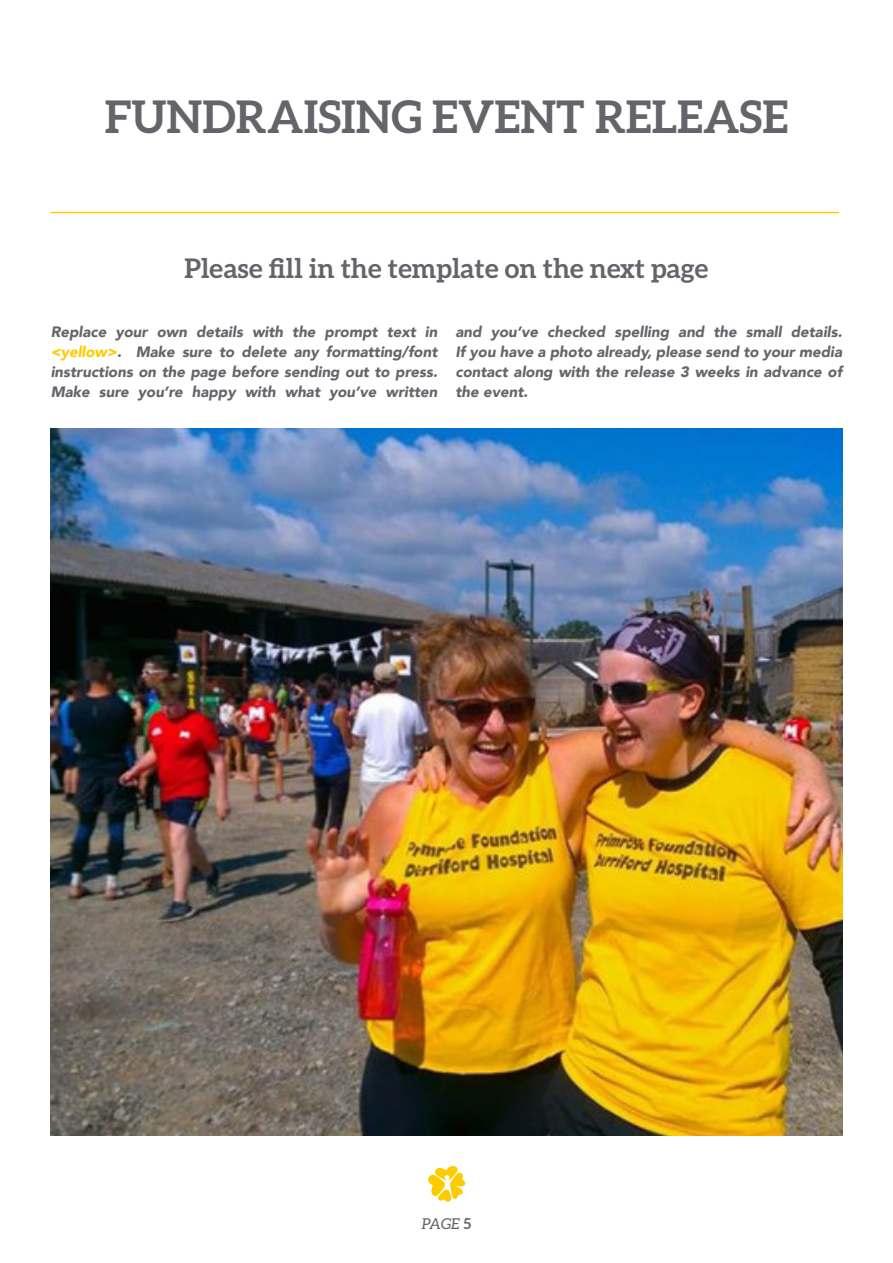
<style>
.page{position:relative;width:893px;height:1263px;background:#fff}
.page>*{position:absolute;margin:0;border:0;box-sizing:border-box;transform-origin:0 0}
.t1{font:700 45px "Aleo";color:#63656a}
.t2{font:700 27px "Aleo";color:#63656a}
.t3{font:italic 900 15px/19.8px "Avenir";color:#63656a;text-align:justify}
.t4{font:italic 15px "Aleo";color:#63656a}
.s1{color:#fecb00}
.s2{font-weight:700;font-style:normal}
</style>
<div class="page">
<svg style="left:428px;top:1166px;width:37px;height:36px"></svg>
<hr style="left:51px;top:212px;width:788px;height:1px;background:#fecb00">
<img style="left:51px;top:429px;width:791px;height:706px">
<p class="t1" style="left:105px;top:91px;width:685px">FUNDRAISING EVENT RELEASE</p>
<p class="t2" style="left:185px;top:253px;width:525px">Please fill in the template on the next page</p>
<p class="t3" style="left:51px;top:322px;width:388px">Replace your own details with the prompt text in <span class="s1">&lt;yellow&gt;</span>. Make sure to delete any formatting/font instructions on the page before sending out to press.<br>Make sure you’re happy with what you’ve written</p>
<p class="t3" style="left:455px;top:322px;width:388px">and you’ve checked spelling and the small details.<br>If you have a photo already, please send to your media contact along with the release 3 weeks in advance of the event.</p>
<p class="t4" style="left:422px;top:1215px;width:51px">PAGE <span class="s2">5</span></p>
</div>
